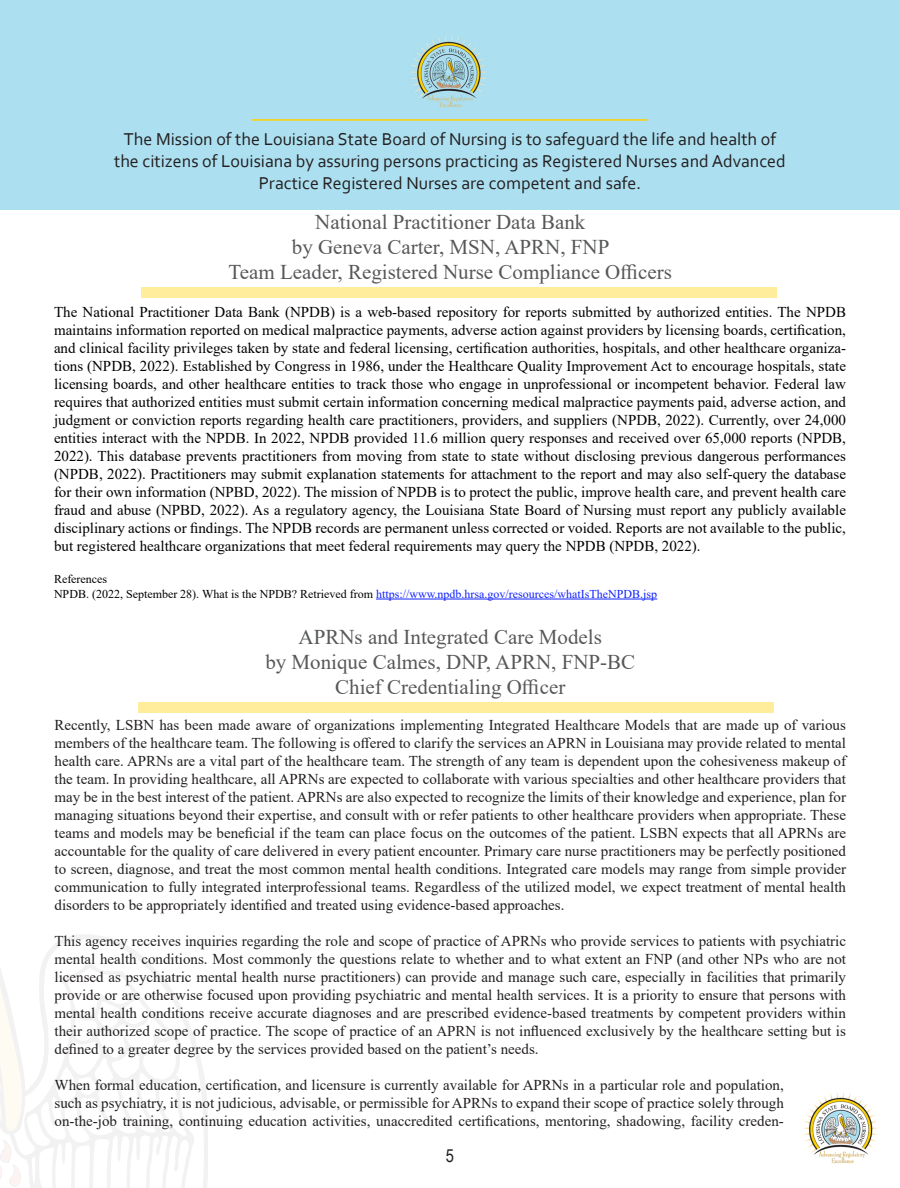
<style>
.page{position:relative;width:900px;height:1188px;background:#fff}
.page>*{position:absolute;margin:0;border:0;box-sizing:border-box;transform-origin:0 0}
.t1{font:21px/25.2px "Times New Roman";color:#57585a;text-align:center}
.t2{font:18px/21.6px "Corbel";color:#231f20;text-align:center}
.t3{font:18px "Arial Narrow";color:#231f20}
.ED_Article_Title{font:15px/18px "Times New Roman";color:#231f20;text-align:justify}
.ED_Article_Title-2{font:15px/18px "Times New Roman";color:#000;text-align:justify}
.ED_Article_Title-3{font:12px "Times New Roman";color:#12f}
.ED_Article_Title-4{font:12px "Times New Roman";color:#000}
.s1{color:#000}
</style>
<div class="page">
<svg style="left:127px;top:946px;width:81px;height:242px"></svg>
<svg style="left:0;top:935px;width:127px;height:253px"></svg>
<div style="left:0;top:0;width:900px;height:210px;background:#ace0f0"></div>
<hr style="left:252px;top:119px;width:396px;height:2px;background:#ffd204">
<img style="left:410px;top:36px;width:77px;height:71px">
<img style="left:803px;top:1092px;width:75px;height:72px">
<div style="left:142px;top:287px;width:635px;height:11px;background:#ffed9b"></div>
<hr style="left:376px;top:599px;width:281px;height:1px;background:#12f">
<div style="left:138px;top:702px;width:635px;height:11px;background:#ffed9b"></div>
<p class="t2" style="left:114px;top:128px;width:673px">The Mission of the Louisiana State Board of Nursing is to safeguard the life and health of the citizens of Louisiana by assuring persons practicing as Registered Nurses and Advanced<br>Practice Registered Nurses are competent and safe.</p>
<p class="t1" style="left:315px;top:209px;width:272px">National Practitioner Data Bank</p>
<p class="t1" style="left:292px;top:234px;width:319px">by Geneva Carter, MSN, APRN, FNP</p>
<p class="t1" style="left:229px;top:259px;width:445px">Team Leader, Registered Nurse Compliance Officers</p>
<p class="ED_Article_Title-2" style="left:54px;top:302px;width:793px">The National Practitioner Data Bank (NPDB) is a web-based repository for reports submitted by authorized entities. The NPDB maintains information reported on medical malpractice payments, adverse action against providers by licensing boards, certification, and clinical facility privileges taken by state and federal licensing, certification authorities, hospitals, and other healthcare organiza&shy;tions (NPDB, 2022). Established by Congress in 1986, under the Healthcare Quality Improvement Act to encourage hospitals, state licensing boards, and other healthcare entities to track those who engage in unprofessional or incompetent behavior. Federal law requires that authorized entities must submit certain information concerning medical malpractice payments paid, adverse action, and judgment or conviction reports regarding health care practitioners, providers, and suppliers (NPDB, 2022). Currently, over 24,000 entities interact with the NPDB. In 2022, NPDB provided 11.6 million query responses and received over 65,000 reports (NPDB, 2022). This database prevents practitioners from moving from state to state without disclosing previous dangerous performances (NPDB, 2022). Practitioners may submit explanation statements for attachment to the report and may also self-query the database for their own information (NPBD, 2022). The mission of NPDB is to protect the public, improve health care, and prevent health care fraud and abuse (NPBD, 2022). As a regulatory agency, the Louisiana State Board of Nursing must report any publicly available disciplinary actions or findings. The NPDB records are permanent unless corrected or voided. Reports are not available to the public, but registered healthcare organizations that meet federal requirements may query the NPDB (NPDB, 2022).</p>
<p class="ED_Article_Title-4" style="left:54px;top:571px;width:55px">References</p>
<p class="ED_Article_Title-3" style="left:54px;top:585px;width:605px"><span class="s1">NPDB. (2022, September 28). What is the NPDB? Retrieved from</span> https://www.npdb.hrsa.gov/resources/whatIsTheNPDB.jsp</p>
<p class="t1" style="left:265px;top:624px;width:371px">APRNs and Integrated Care Models<br>by Monique Calmes, DNP, APRN, FNP-BC</p>
<p class="t1" style="left:335px;top:674px;width:232px">Chief Credentialing Officer</p>
<p class="ED_Article_Title" style="left:55px;top:715px;width:793px">Recently, LSBN has been made aware of organizations implementing Integrated Healthcare Models that are made up of various members of the healthcare team. The following is offered to clarify the services an APRN in Louisiana may provide related to mental health care. APRNs are a vital part of the healthcare team. The strength of any team is dependent upon the cohesiveness makeup of the team. In providing healthcare, all APRNs are expected to collaborate with various specialties and other healthcare providers that may be in the best interest of the patient. APRNs are also expected to recognize the limits of their knowledge and experience, plan for managing situations beyond their expertise, and consult with or refer patients to other healthcare providers when appropriate. These teams and models may be beneficial if the team can place focus on the outcomes of the patient. LSBN expects that all APRNs are accountable for the quality of care delivered in every patient encounter. Primary care nurse practitioners may be perfectly positioned to screen, diagnose, and treat the most common mental health conditions. Integrated care models may range from simple provider communication to fully integrated interprofessional teams. Regardless of the utilized model, we expect treatment of mental health disorders to be appropriately identified and treated using evidence-based approaches.</p>
<p class="ED_Article_Title" style="left:55px;top:931px;width:793px">This agency receives inquiries regarding the role and scope of practice of APRNs who provide services to patients with psychiatric mental health conditions. Most commonly the questions relate to whether and to what extent an FNP (and other NPs who are not licensed as psychiatric mental health nurse practitioners) can provide and manage such care, especially in facilities that primarily provide or are otherwise focused upon providing psychiatric and mental health services. It is a priority to ensure that persons with mental health conditions receive accurate diagnoses and are prescribed evidence-based treatments by competent providers within their authorized scope of practice. The scope of practice of an APRN is not influenced exclusively by the healthcare setting but is defined to a greater degree by the services provided based on the patient’s needs.</p>
<p class="ED_Article_Title" style="left:55px;top:1075px;width:731px">When formal education, certification, and licensure is currently available for APRNs in a particular role and population, such as psychiatry, it is not judicious, advisable, or permissible for APRNs to expand their scope of practice solely through on-the-job training, continuing education activities, unaccredited certifications, mentoring, shadowing, facility creden-</p>
<p class="t3" style="left:446px;top:1142px;width:10px">5</p>
</div>
